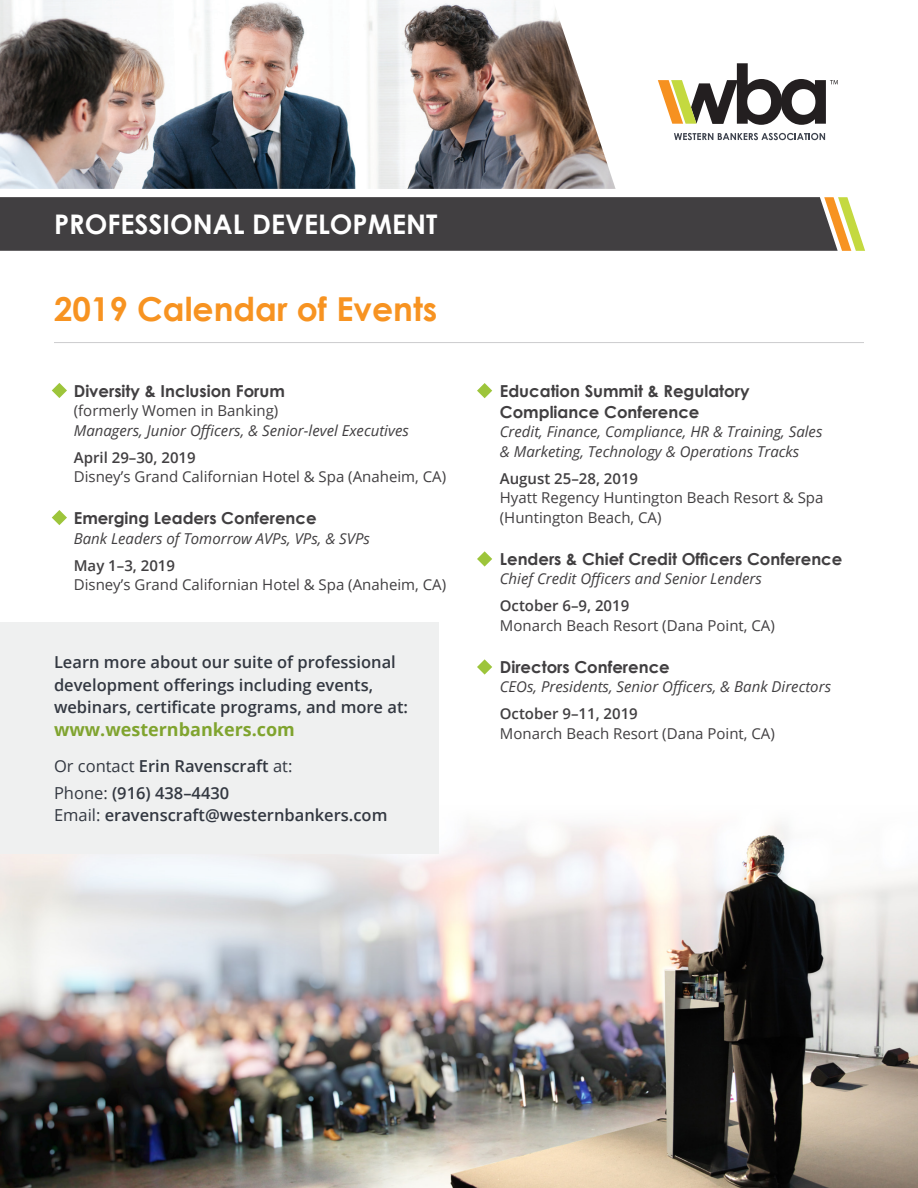
<style>
.page{position:relative;width:918px;height:1188px;background:#fff}
.page>*{position:absolute;margin:0;border:0;box-sizing:border-box;transform-origin:0 0}
.t1{font:700 33px "Century Gothic";color:#f79321}
.t2{font:700 27px "Century Gothic";color:#fff}
.t3{font:700 18px "Open Sans";color:#80a42f}
.t4{font:600 16.5px/22.5px "Open Sans";color:#333841}
.t5{font:700 16.5px/21px "Century Gothic";color:#413f41}
.t6{font:italic 15px/19.5px "Open Sans";color:#413f41}
.t7{font:15px/19.5px "Open Sans";color:#413f41}
.t8{font:600 15px "Open Sans";color:#413f41}
.s1{font-weight:400}
</style>
<div class="page">
<img style="left:0;top:0;width:616px;height:189px">
<div style="left:0;top:197px;width:824px;height:54px;background:#413f41"></div>
<svg style="left:824px;top:197px;width:41px;height:54px"></svg>
<hr style="left:54px;top:342px;width:810px;height:1px;background:#cdcdcf">
<svg style="left:674px;top:133px;width:151px;height:7px"></svg>
<svg style="left:658px;top:63px;width:180px;height:62px"></svg>
<svg style="left:52px;top:383px;width:15px;height:15px"></svg>
<svg style="left:52px;top:510px;width:15px;height:15px"></svg>
<img style="left:0;top:825px;width:918px;height:363px">
<svg style="left:477px;top:383px;width:15px;height:15px"></svg>
<svg style="left:477px;top:551px;width:15px;height:16px"></svg>
<svg style="left:477px;top:659px;width:15px;height:16px"></svg>
<div style="left:0;top:623px;width:439px;height:231px;background:#eff0f0"></div>
<h2 class="t2" style="left:54px;top:204px;width:385px">PROFESSIONAL DEVELOPMENT</h2>
<h1 class="t1" style="left:54px;top:284px;width:385px">2019 Calendar of Events</h1>
<p class="t5" style="left:74px;top:380px;width:213px">Diversity &amp; Inclusion Forum</p>
<p class="t7" style="left:74px;top:401px;width:206px">(formerly Women in Banking)</p>
<p class="t6" style="left:74px;top:420px;width:337px">Managers, Junior Officers, &amp; Senior-level Executives</p>
<p class="t8" style="left:74px;top:447px;width:123px">April 29–30, 2019</p>
<p class="t7" style="left:74px;top:467px;width:374px">Disney’s Grand Californian Hotel &amp; Spa (Anaheim, CA)</p>
<p class="t5" style="left:74px;top:507px;width:244px">Emerging Leaders Conference</p>
<p class="t6" style="left:74px;top:528px;width:298px">Bank Leaders of Tomorrow AVPs, VPs, &amp; SVPs</p>
<p class="t8" style="left:74px;top:555px;width:103px">May 1–3, 2019</p>
<p class="t7" style="left:74px;top:575px;width:374px">Disney’s Grand Californian Hotel &amp; Spa (Anaheim, CA)</p>
<p class="t4" style="left:54px;top:651px;width:356px">Learn more about our suite of professional development offerings including events, webinars, certificate programs, and more at:</p>
<p class="t3" style="left:54px;top:716px;width:243px">www.westernbankers.com</p>
<p class="t4" style="left:54px;top:752px;width:240px;line-height:26.8px"><span class="s1">Or contact</span> Erin Ravenscraft <span class="s1">at:<br>Phone:</span> (916) 438–4430</p>
<p class="t4" style="left:54px;top:803px;width:335px"><span class="s1">Email:</span> eravenscraft@westernbankers.com</p>
<p class="t5" style="left:500px;top:380px;width:251px">Education Summit &amp; Regulatory<br>Compliance Conference</p>
<p class="t6" style="left:500px;top:422px;width:324px">Credit, Finance, Compliance, HR &amp; Training, Sales &amp; Marketing, Technology &amp; Operations Tracks</p>
<p class="t8" style="left:500px;top:468px;width:140px">August 25–28, 2019</p>
<p class="t7" style="left:500px;top:488px;width:325px">Hyatt Regency Huntington Beach Resort &amp; Spa (Huntington Beach, CA)</p>
<p class="t5" style="left:500px;top:548px;width:344px">Lenders &amp; Chief Credit Officers Conference</p>
<p class="t6" style="left:500px;top:569px;width:263px">Chief Credit Officers and Senior Lenders</p>
<p class="t8" style="left:500px;top:596px;width:131px">October 6–9, 2019</p>
<p class="t7" style="left:500px;top:615px;width:276px">Monarch Beach Resort (Dana Point, CA)</p>
<p class="t5" style="left:500px;top:656px;width:171px">Directors Conference</p>
<p class="t6" style="left:500px;top:677px;width:333px">CEOs, Presidents, Senior Officers, &amp; Bank Directors</p>
<p class="t8" style="left:500px;top:704px;width:139px">October 9–11, 2019</p>
<p class="t7" style="left:500px;top:723px;width:276px">Monarch Beach Resort (Dana Point, CA)</p>
</div>
